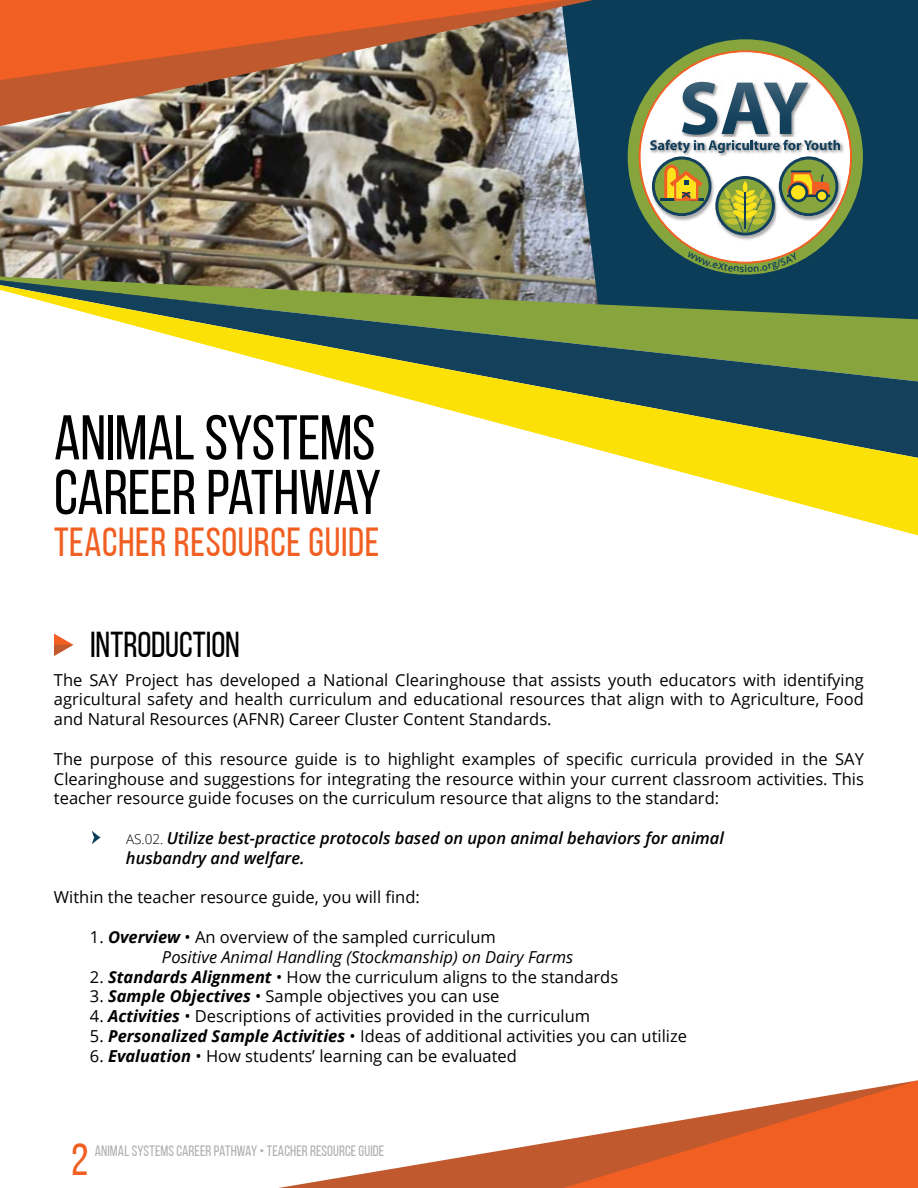
<style>
.page{position:relative;width:918px;height:1188px;background:#fff}
.page>*{position:absolute;margin:0;border:0;box-sizing:border-box;transform-origin:0 0}
.t1{font:63px/54.6px "Bebas Neue";letter-spacing:-.01em;color:#000}
.t2{font:45px "Bebas Neue";color:#f15f22}
.t3{font:40.5px "Bebas Neue";letter-spacing:.015em;color:#f15f22}
.t4{font:36px "Bebas Neue";letter-spacing:-.005em;color:#000}
.t5{font:16.5px/19.8px "Open Sans";color:#000;text-align:justify}
.t6{font:italic 16.5px/19.8px "Open Sans";color:#000}
.t7{font:italic 600 16.5px/19.8px "Open Sans";color:#000}
.t8{font:15px "Bebas Neue";letter-spacing:.005em;color:#aeb0b2}
.s1{font-weight:300;font-style:normal;font-size:13.5px}
.s2{font-style:normal}
.s3{font-weight:700}
.s4{font-weight:700;font-style:italic}
</style>
<div class="page">
<img style="left:0;top:126px;width:561px;height:150px">
<svg style="left:561px;top:0;width:357px;height:276px;background:#1b4762"></svg>
<img style="left:0;top:0;width:593px;height:126px">
<svg style="left:0;top:0;width:563px;height:80px;background:#c36237"></svg>
<svg style="left:279px;top:1140px;width:285px;height:48px"></svg>
<svg style="left:564px;top:1080px;width:354px;height:108px"></svg>
<svg style="left:0;top:276px;width:918px;height:4px;background:#5a6158"></svg>
<svg style="left:0;top:280px;width:918px;height:5px;background:#4f6056"></svg>
<svg style="left:0;top:285px;width:918px;height:250px"></svg>
<div style="left:624px;top:36px;width:242px;height:242px;background:#0b3c58"></div>
<svg style="left:628px;top:39px;width:235px;height:236px"></svg>
<svg style="left:54px;top:634px;width:19px;height:22px"></svg>
<svg style="left:92px;top:831px;width:9px;height:13px"></svg>
<svg style="left:687px;top:252px;width:111px;height:20px"></svg>
<h1 class="t1" style="left:54px;top:410px;width:329px">ANIMAL SYSTEMS<br>CAREER PATHWAY</h1>
<h3 class="t3" style="left:54px;top:520px;width:327px">TEACHER RESOURCE GUIDE</h3>
<h3 class="t4" style="left:90px;top:625px;width:152px">INTRODUCTION</h3>
<p class="t5" style="left:54px;top:669px;width:811px">The SAY Project has developed a National Clearinghouse that assists youth educators with identifying agricultural safety and health curriculum and educational resources that align with to Agriculture, Food and Natural Resources (AFNR) Career Cluster Content Standards.</p>
<p class="t5" style="left:54px;top:748px;width:811px">The purpose of this resource guide is to highlight examples of specific curricula provided in the SAY Clearinghouse and suggestions for integrating the resource within your current classroom activities. This teacher resource guide focuses on the curriculum resource that aligns to the standard:</p>
<p class="t7" style="left:126px;top:828px;width:600px"><span class="s1">AS.02.</span> Utilize best-practice protocols based on upon animal behaviors for animal husbandry and welfare.</p>
<p class="t5" style="left:54px;top:887px;width:367px">Within the teacher resource guide, you will find:</p>
<p class="t6" style="left:162px;top:927px;width:413px;text-indent:-72px"><span class="s2">1.</span> <span class="s3">Overview</span> <span class="s2">• An overview of the sampled curriculum<br></span>Positive Animal Handling (Stockmanship) on Dairy Farms</p>
<p class="t5" style="left:90px;top:966px;width:530px">2. <span class="s4">Standards Alignment</span> • How the curriculum aligns to the standards</p>
<p class="t5" style="left:90px;top:986px;width:411px">3. <span class="s4">Sample Objectives</span> • Sample objectives you can use</p>
<p class="t5" style="left:90px;top:1006px;width:502px">4. <span class="s4">Activities</span> • Descriptions of activities provided in the curriculum</p>
<p class="t5" style="left:90px;top:1026px;width:599px">5. <span class="s4">Personalized Sample Activities</span> • Ideas of additional activities you can utilize</p>
<p class="t5" style="left:90px;top:1045px;width:429px">6. <span class="s4">Evaluation</span> • How students’ learning can be evaluated</p>
<h2 class="t2" style="left:71px;top:1135px;width:19px">2</h2>
<p class="t8" style="left:95px;top:1143px;width:291px">ANIMAL SYSTEMS CAREER PATHWAY • TEACHER RESOURCE GUIDE</p>
</div>
